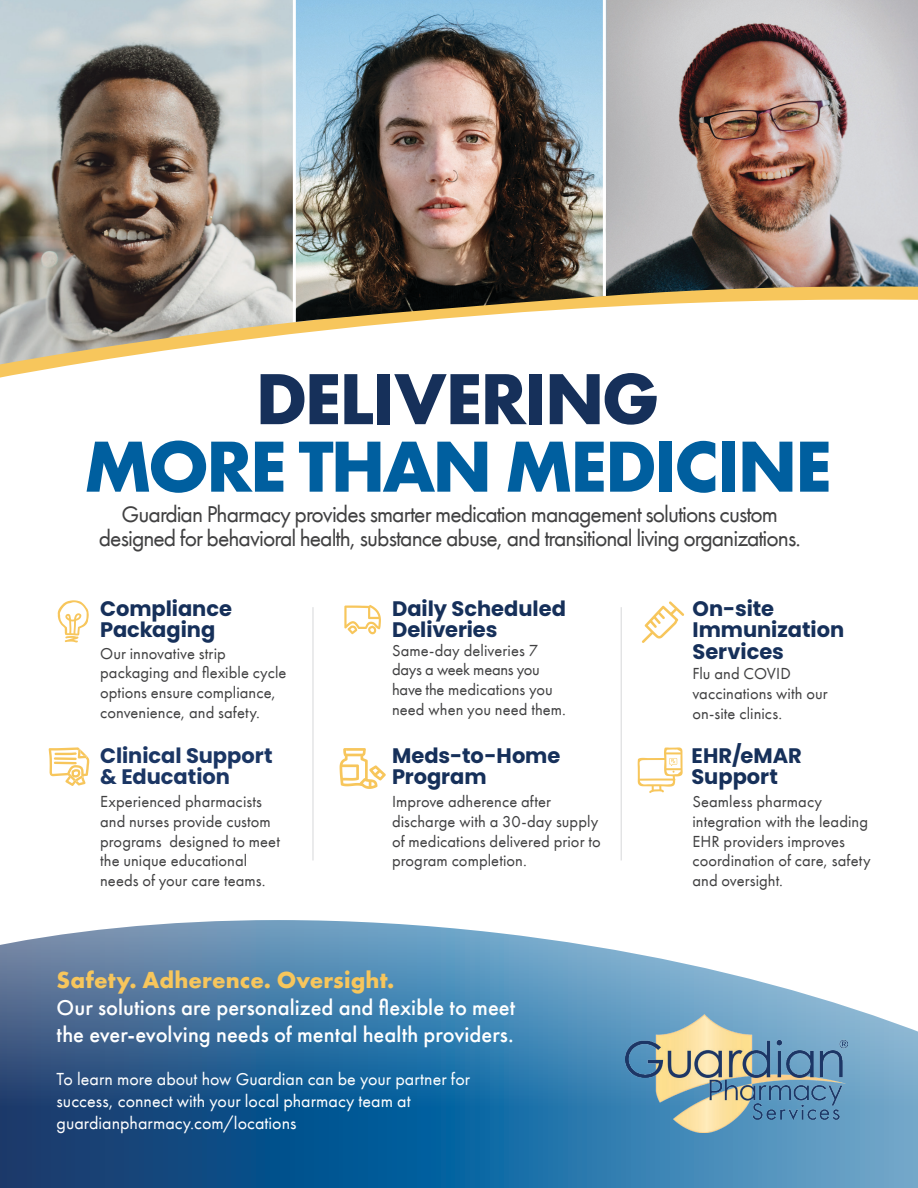
<style>
.page{position:relative;width:918px;height:1188px;background:#fff}
.page>*{position:absolute;margin:0;border:0;box-sizing:border-box;transform-origin:0 0}
.cover_head1-blue{font:700 75px "Futura PT";letter-spacing:-.045em;color:#005f9f}
.cover_head1-blue-2{font:700 75px "Futura PT";letter-spacing:-.03em;color:#16305a}
.t1{font:700 24px "Futura PT";letter-spacing:.005em;color:#f7c65c}
.t2{font:23.55px/24.3px "Futura PT";letter-spacing:-.04em;color:#414142;text-align:center}
.t3{font:500 22.5px/27px "Futura PT";color:#fff}
.t4{font:700 21px/21.6px "Poppins";color:#16305a}
.t5{font:700 21px "Poppins";color:#1b3664}
.t6{font:18px/21.6px "Futura PT";color:#fff}
.t7{font:16.5px/19.8px "Futura PT";letter-spacing:.005em;color:#414142}
</style>
<div class="page">
<svg style="left:0;top:920px;width:918px;height:268px;background:#5287b0"></svg>
<svg style="left:0;top:296px;width:918px;height:82px"></svg>
<img style="left:0;top:0;width:564px;height:364px">
<img style="left:606px;top:0;width:312px;height:296px">
<img style="left:296px;top:0;width:310px;height:322px">
<hr style="left:293px;top:0;width:3px;height:322px;background:#fff">
<hr style="left:603px;top:0;width:3px;height:296px;background:#fff">
<svg style="left:58px;top:600px;width:31px;height:42px"></svg>
<svg style="left:49px;top:747px;width:41px;height:39px"></svg>
<hr style="left:313px;top:607px;width:1px;height:253px;background:#d6d7d9">
<hr style="left:621px;top:607px;width:1px;height:253px;background:#d6d7d9">
<svg style="left:344px;top:605px;width:37px;height:29px"></svg>
<svg style="left:340px;top:748px;width:46px;height:41px"></svg>
<svg style="left:642px;top:601px;width:42px;height:42px"></svg>
<svg style="left:638px;top:747px;width:45px;height:46px"></svg>
<img style="left:626px;top:1014px;width:221px;height:118px">
<p class="cover_head1-blue-2" style="left:255px;top:351px;width:406px">DELIVERING</p>
<p class="cover_head1-blue" style="left:84px;top:418px;width:749px">MORE THAN MEDICINE</p>
<p class="t2" style="left:99px;top:501px;width:703px">Guardian Pharmacy provides smarter medication management solutions custom designed for behavioral health, substance abuse, and transitional living organizations.</p>
<p class="t4" style="left:100px;top:598px;width:133px">Compliance<br>Packaging</p>
<p class="t7" style="left:100px;top:643px;width:188px">Our innovative strip packaging and flexible cycle options ensure compliance, convenience, and safety.</p>
<p class="t5" style="left:100px;top:743px;width:174px">Clinical Support</p>
<p class="t5" style="left:100px;top:765px;width:131px">&amp; Education</p>
<p class="t7" style="left:100px;top:792px;width:181px">Experienced pharmacists and nurses provide custom programs designed to meet the unique educational needs of your care teams.</p>
<p class="t4" style="left:392px;top:598px;width:175px">Daily Scheduled</p>
<p class="t4" style="left:392px;top:619px;width:107px">Deliveries</p>
<p class="t7" style="left:392px;top:640px;width:176px">Same-day deliveries 7 days a week means you have the medications you need when you need them.</p>
<p class="t4" style="left:392px;top:745px;width:170px">Meds-to-Home</p>
<p class="t4" style="left:392px;top:766px;width:96px">Program</p>
<p class="t7" style="left:392px;top:792px;width:210px">Improve adherence after discharge with a 30-day supply of medications delivered prior to program completion.</p>
<p class="t1" style="left:57px;top:965px;width:339px">Safety. Adherence. Oversight.</p>
<p class="t3" style="left:57px;top:994px;width:460px">Our solutions are personalized and flexible to meet the ever-evolving needs of mental health providers.</p>
<p class="t6" style="left:57px;top:1069px;width:415px">To learn more about how Guardian can be your partner for success, connect with your local pharmacy team at</p>
<p class="t6" style="left:57px;top:1112px;width:241px">guardianpharmacy.com/locations</p>
<p class="t4" style="left:692px;top:598px;width:153px">On-site<br>Immunization</p>
<p class="t4" style="left:692px;top:641px;width:93px">Services</p>
<p class="t7" style="left:692px;top:664px;width:137px">Flu and COVID vaccinations with our on-site clinics.</p>
<p class="t4" style="left:691px;top:745px;width:112px">EHR/eMAR<br>Support</p>
<p class="t7" style="left:692px;top:792px;width:180px">Seamless pharmacy integration with the leading<br>EHR providers improves coordination of care, safety and oversight.</p>
</div>
